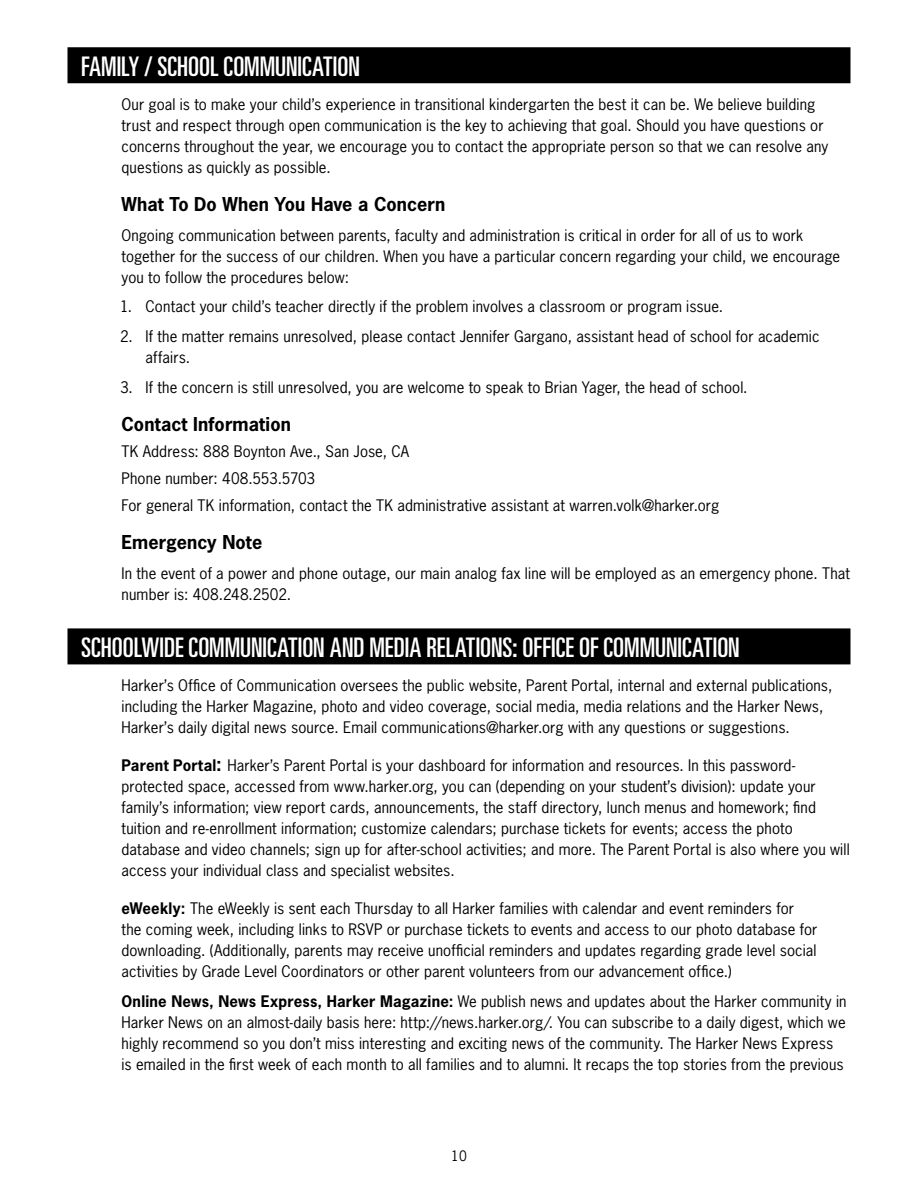
<style>
.page{position:relative;width:918px;height:1188px;background:#fff}
.page>*{position:absolute;margin:0;border:0;box-sizing:border-box;transform-origin:0 0}
.t1{font:ultra-condensed 27px "Univers LT Std";color:#fff}
.t2{font:700 18px "News Gothic Std";letter-spacing:.005em;color:#000}
.t3{font:15px/21px "News Gothic Std";letter-spacing:.01em;color:#000}
.t4{font:13.5px "News Gothic Std";color:#000}
.s1{font-weight:700}
.s2{font-weight:700;font-size:18px}
</style>
<div class="page">
<div style="left:68px;top:47px;width:782px;height:36px;background:#000"></div>
<div style="left:68px;top:628px;width:782px;height:36px;background:#000"></div>
<h1 class="t1" style="left:81px;top:51px;width:280px">FAMILY / SCHOOL COMMUNICATION</h1>
<p class="t3" style="left:122px;top:93px;width:708px">Our goal is to make your child’s experience in transitional kindergarten the best it can be. We believe building trust and respect through open communication is the key to achieving that goal. Should you have questions or concerns throughout the year, we encourage you to contact the appropriate person so that we can resolve any questions as quickly as possible.</p>
<p class="t2" style="left:122px;top:192px;width:325px">What To Do When You Have a Concern</p>
<p class="t3" style="left:122px;top:224px;width:720px">Ongoing communication between parents, faculty and administration is critical in order for all of us to work together for the success of our children. When you have a particular concern regarding your child, we encourage you to follow the procedures below:</p>
<p class="t3" style="left:120px;top:296px;width:605px">1. Contact your child’s teacher directly if the problem involves a classroom or program issue.</p>
<p class="t3" style="left:146px;top:326px;width:676px;text-indent:-26px">2. If the matter remains unresolved, please contact Jennifer Gargano, assistant head of school for academic affairs.</p>
<p class="t3" style="left:120px;top:376px;width:629px">3. If the concern is still unresolved, you are welcome to speak to Brian Yager, the head of school.</p>
<p class="t2" style="left:122px;top:412px;width:171px">Contact Information</p>
<p class="t3" style="left:122px;top:438px;width:599px;line-height:26.7px">TK Address: 888 Boynton Ave., San Jose, CA<br>Phone number: 408.553.5703<br>For general TK information, contact the TK administrative assistant at warren.volk@harker.org</p>
<p class="t2" style="left:122px;top:530px;width:142px">Emergency Note</p>
<p class="t3" style="left:122px;top:562px;width:730px">In the event of a power and phone outage, our main analog fax line will be employed as an emergency phone. That number is: 408.248.2502.</p>
<h1 class="t1" style="left:81px;top:632px;width:660px">SCHOOLWIDE COMMUNICATION AND MEDIA RELATIONS: OFFICE OF COMMUNICATION</h1>
<p class="t3" style="left:122px;top:675px;width:712px">Harker’s Office of Communication oversees the public website, Parent Portal, internal and external publications, including the Harker Magazine, photo and video coverage, social media, media relations and the Harker News,<br>Harker’s daily digital news source. Email communications@harker.org with any questions or suggestions.</p>
<p class="t3" style="left:121px;top:755px;width:730px"><span class="s1">Parent Portal</span><span class="s2">:</span> Harker’s Parent Portal is your dashboard for information and resources. In this password&shy;protected space, accessed from www.harker.org, you can (depending on your student’s division): update your family’s information; view report cards, announcements, the staff directory, lunch menus and homework; find tuition and re-enrollment information; customize calendars; purchase tickets for events; access the photo database and video channels; sign up for after-school activities; and more. The Parent Portal is also where you will access your individual class and specialist websites.</p>
<p class="t3" style="left:121px;top:898px;width:698px"><span class="s1">eWeekly:</span> The eWeekly is sent each Thursday to all Harker families with calendar and event reminders for the coming week, including links to RSVP or purchase tickets to events and access to our photo database for downloading. (Additionally, parents may receive unofficial reminders and updates regarding grade level social activities by Grade Level Coordinators or other parent volunteers from our advancement office.)</p>
<p class="t3" style="left:121px;top:991px;width:727px"><span class="s1">Online News, News Express, Harker Magazine:</span> We publish news and updates about the Harker community in Harker News on an almost-daily basis here: http://news.harker.org/. You can subscribe to a daily digest, which we highly recommend so you don’t miss interesting and exciting news of the community. The Harker News Express is emailed in the first week of each month to all families and to alumni. It recaps the top stories from the previous</p>
<p class="t4" style="left:451px;top:1147px;width:17px">10</p>
</div>
